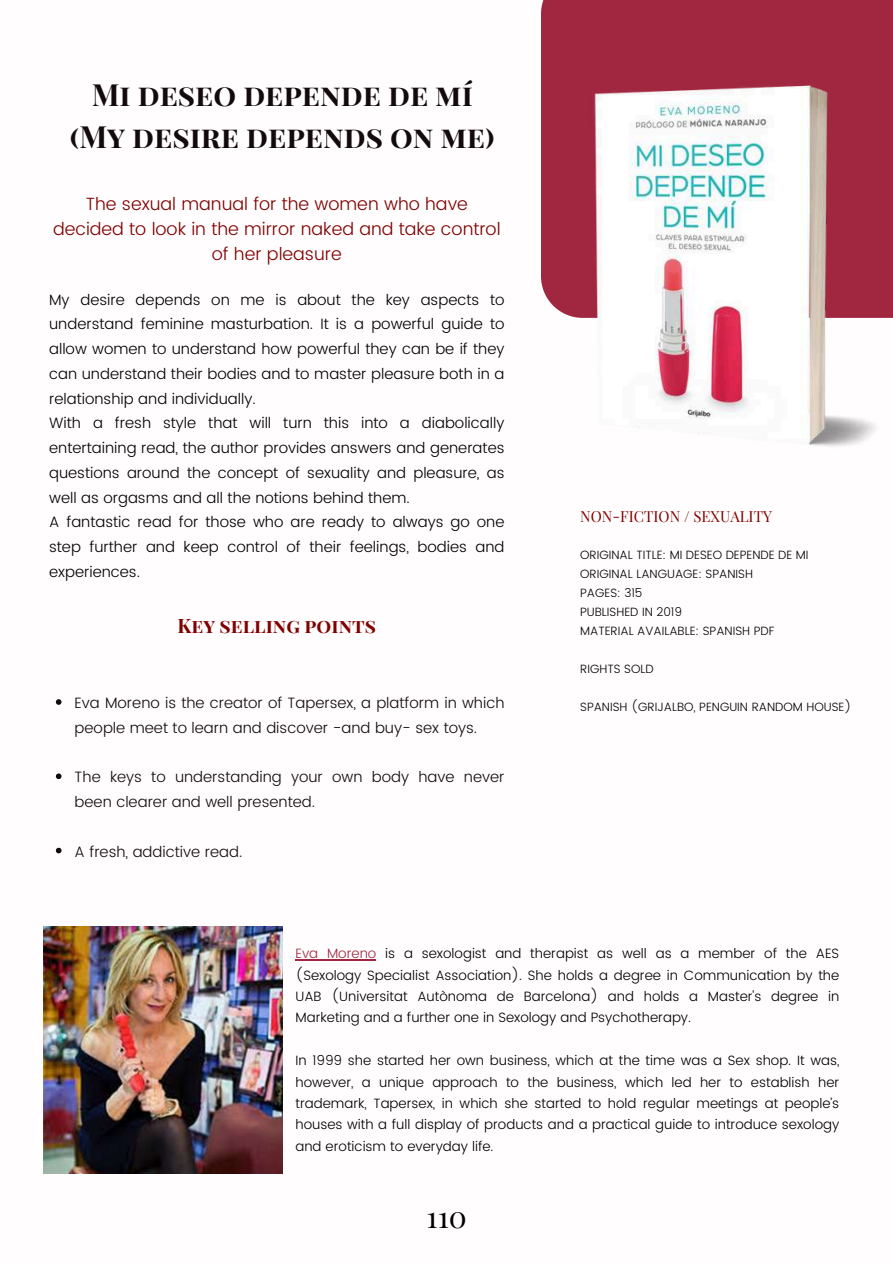
<style>
.page{position:relative;width:893px;height:1264px;background:#fff}
.page>*{position:absolute;margin:0;border:0;box-sizing:border-box;transform-origin:0 0}
.t1{font:700 30px/41.7px "Playfair Display SC";color:#130a0d;text-align:center}
.t2{font:30px "Playfair Display SC";color:#000}
.t3{font:700 19.5px "Playfair Display SC";color:#800000}
.t4{font:300 17.7px/24.8px "Poppins";color:#800000;text-align:center}
.t5{font:300 15px/24.8px "Poppins";color:#000}
.t6{font:300 15px/24.8px "Poppins";color:#130a0d}
.t7{font:15px "Playfair Display SC";color:#800000}
.t8{font:300 13.5px/21.3px "Poppins";color:#000;text-align:justify}
.t9{font:300 12px/19px "Poppins";color:#000}
.s1{color:#a12740}
</style>
<div class="page">
<img style="left:43px;top:926px;width:239px;height:247px">
<div style="left:541px;top:0;width:351px;height:311px;background:#a12740"></div>
<svg style="left:56px;top:699px;width:5px;height:5px"></svg>
<svg style="left:56px;top:773px;width:5px;height:6px"></svg>
<svg style="left:56px;top:847px;width:5px;height:6px"></svg>
<hr style="left:295px;top:959px;width:81px;height:1px;background:#a12740">
<img style="left:560px;top:81px;width:332px;height:366px">
<h1 class="t1" style="left:70px;top:73px;width:426px">Mi deseo depende de mí (My desire depends on me)</h1>
<h3 class="t4" style="left:53px;top:192px;width:449px">The sexual manual for the women who have decided to look in the mirror naked and take control of her pleasure</h3>
<p class="t5" style="left:49px;top:287px;width:457px">My desire depends on me is about the key aspects to understand feminine masturbation. It is a powerful guide to allow women to understand how powerful they can be if they can understand their bodies and to master pleasure both in a relationship and individually.<br>With a fresh style that will turn this into a diabolically entertaining read, the author provides answers and generates questions around the concept of sexuality and pleasure, as well as orgasms and all the notions behind them.<br>A fantastic read for those who are ready to always go one step further and keep control of their feelings, bodies and experiences.</p>
<h2 class="t3" style="left:177px;top:611px;width:200px">Key selling points</h2>
<p class="t6" style="left:75px;top:690px;width:431px">Eva Moreno is the creator of Tapersex, a platform in which people meet to learn and discover -and buy- sex toys.</p>
<p class="t6" style="left:75px;top:765px;width:431px">The keys to understanding your own body have never been clearer and well presented.</p>
<p class="t6" style="left:75px;top:839px;width:169px">A fresh, addictive read.</p>
<p class="t7" style="left:580px;top:505px;width:193px">NON-FICTION / SEXUALITY</p>
<p class="t9" style="left:580px;top:545px;width:230px">ORIGINAL TITLE: MI DESEO DEPENDE DE MI<br>ORIGINAL LANGUAGE: SPANISH<br>PAGES: 315<br>PUBLISHED IN 2019<br>MATERIAL AVAILABLE: SPANISH PDF</p>
<p class="t9" style="left:580px;top:659px;width:75px">RIGHTS SOLD</p>
<p class="t9" style="left:580px;top:697px;width:273px">SPANISH (GRIJALBO, PENGUIN RANDOM HOUSE)</p>
<p class="t8" style="left:295px;top:943px;width:545px"><span class="s1">Eva Moreno</span> is a sexologist and therapist as well as a member of the AES (Sexology Specialist Association). She holds a degree in Communication by the UAB (Universitat Autònoma de Barcelona) and holds a Master's degree in Marketing and a further one in Sexology and Psychotherapy.</p>
<p class="t8" style="left:295px;top:1049px;width:545px">In 1999 she started her own business, which at the time was a Sex shop. It was, however, a unique approach to the business, which led her to establish her trademark, Tapersex, in which she started to hold regular meetings at people’s houses with a full display of products and a practical guide to introduce sexology and eroticism to everyday life.</p>
<h1 class="t2" style="left:426px;top:1195px;width:42px">110</h1>
</div>
